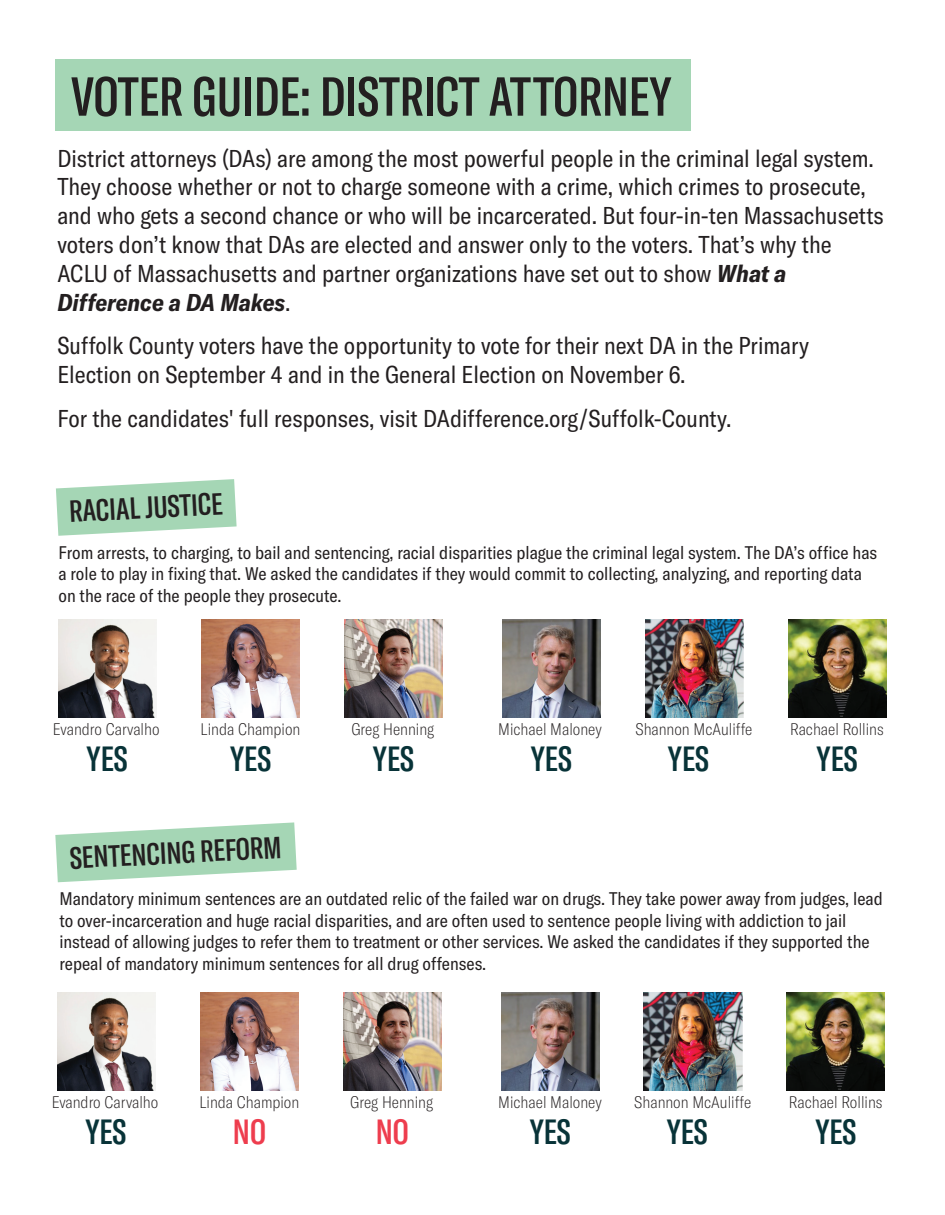
<style>
.page{position:relative;width:945px;height:1215px;background:#fff}
.page>*{position:absolute;margin:0;border:0;box-sizing:border-box;transform-origin:0 0}
.t1{font:500 extra-condensed 54px "GT America";color:#231f20}
.t2{font:500 extra-condensed 34.5px "GT America";color:#083338}
.t3{font:500 extra-condensed 34.5px "GT America";color:#ee3d4e}
.t4{font:500 extra-condensed 30.15px "GT America";color:#231f20}
.t5{font:condensed 24px/28.8px "GT America";color:#231f20}
.t6{font:condensed 18px/21.6px "GT America";color:#231f20}
.t7{font:100 condensed 16.5px "GT America";color:#231f20}
.s1{font-weight:700;font-style:italic}
</style>
<div class="page">
<svg style="left:56px;top:479px;width:181px;height:57px"></svg>
<img style="left:58px;top:619px;width:98px;height:99px">
<img style="left:645px;top:620px;width:98px;height:97px">
<img style="left:502px;top:620px;width:98px;height:97px">
<img style="left:202px;top:620px;width:98px;height:97px">
<img style="left:788px;top:620px;width:98px;height:97px">
<img style="left:345px;top:620px;width:97px;height:97px">
<svg style="left:55px;top:822px;width:242px;height:60px"></svg>
<img style="left:57px;top:992px;width:98px;height:98px">
<img style="left:644px;top:992px;width:98px;height:98px">
<img style="left:501px;top:992px;width:98px;height:98px">
<img style="left:200px;top:992px;width:99px;height:98px">
<img style="left:787px;top:992px;width:98px;height:98px">
<img style="left:343px;top:992px;width:98px;height:98px">
<div style="left:56px;top:59px;width:635px;height:72px;background:#a5d6b5"></div>
<h1 class="t1" style="left:71px;top:65px;width:602px">VOTER GUIDE: DISTRICT ATTORNEY</h1>
<p class="t5" style="left:57px;top:144px;width:828px">District attorneys (DAs) are among the most powerful people in the criminal legal system.<br>They choose whether or not to charge someone with a crime, which crimes to prosecute, and who gets a second chance or who will be incarcerated. But four-in-ten Massachusetts voters don’t know that DAs are elected and answer only to the voters. That’s why the ACLU of Massachusetts and partner organizations have set out to show <span class="s1">What a Difference a DA Makes</span>.</p>
<h3 class="t5" style="left:57px;top:332px;width:753px">Suffolk County voters have the opportunity to vote for their next DA in the Primary<br>Election on September 4 and in the General Election on November 6.</h3>
<h3 class="t5" style="left:57px;top:404px;width:676px">For the candidates' full responses, visit DAdifference.org/Suffolk-County.</h3>
<h3 class="t4" style="left:68px;top:494px;width:155px;rotate:-3deg">RACIAL JUSTICE</h3>
<p class="t6" style="left:58px;top:542px;width:820px">From arrests, to charging, to bail and sentencing, racial disparities plague the criminal legal system. The DA’s office has a role to play in fixing that. We asked the candidates if they would commit to collecting, analyzing, and reporting data on the race of the people they prosecute.</p>
<p class="t7" style="left:53px;top:720px;width:108px">Evandro Carvalho</p>
<p class="t7" style="left:201px;top:720px;width:101px">Linda Champion</p>
<p class="t7" style="left:351px;top:720px;width:84px">Greg Henning</p>
<p class="t7" style="left:498px;top:720px;width:105px">Michael Maloney</p>
<p class="t7" style="left:635px;top:720px;width:118px">Shannon McAuliffe</p>
<p class="t7" style="left:790px;top:720px;width:95px">Rachael Rollins</p>
<h2 class="t2" style="left:230px;top:739px;width:42px">YES</h2>
<h2 class="t2" style="left:373px;top:739px;width:42px">YES</h2>
<h2 class="t2" style="left:531px;top:739px;width:42px">YES</h2>
<h2 class="t2" style="left:668px;top:739px;width:42px">YES</h2>
<h2 class="t2" style="left:817px;top:739px;width:42px">YES</h2>
<h2 class="t2" style="left:87px;top:739px;width:42px">YES</h2>
<h3 class="t4" style="left:69px;top:840px;width:213px;rotate:-3deg">SENTENCING REFORM</h3>
<p class="t6" style="left:59px;top:888px;width:825px">Mandatory minimum sentences are an outdated relic of the failed war on drugs. They take power away from judges, lead to over-incarceration and huge racial disparities, and are often used to sentence people living with addiction to jail instead of allowing judges to refer them to treatment or other services. We asked the candidates if they supported the repeal of mandatory minimum sentences for all drug offenses.</p>
<p class="t7" style="left:52px;top:1093px;width:108px">Evandro Carvalho</p>
<p class="t7" style="left:199px;top:1093px;width:101px">Linda Champion</p>
<p class="t7" style="left:350px;top:1093px;width:84px">Greg Henning</p>
<p class="t7" style="left:498px;top:1093px;width:105px">Michael Maloney</p>
<p class="t7" style="left:634px;top:1093px;width:118px">Shannon McAuliffe</p>
<p class="t7" style="left:789px;top:1093px;width:95px">Rachael Rollins</p>
<h2 class="t3" style="left:233px;top:1111px;width:35px">NO</h2>
<h2 class="t3" style="left:376px;top:1111px;width:35px">NO</h2>
<h2 class="t2" style="left:530px;top:1111px;width:42px">YES</h2>
<h2 class="t2" style="left:667px;top:1111px;width:42px">YES</h2>
<h2 class="t2" style="left:815px;top:1111px;width:42px">YES</h2>
<h2 class="t2" style="left:85px;top:1111px;width:42px">YES</h2>
</div>
